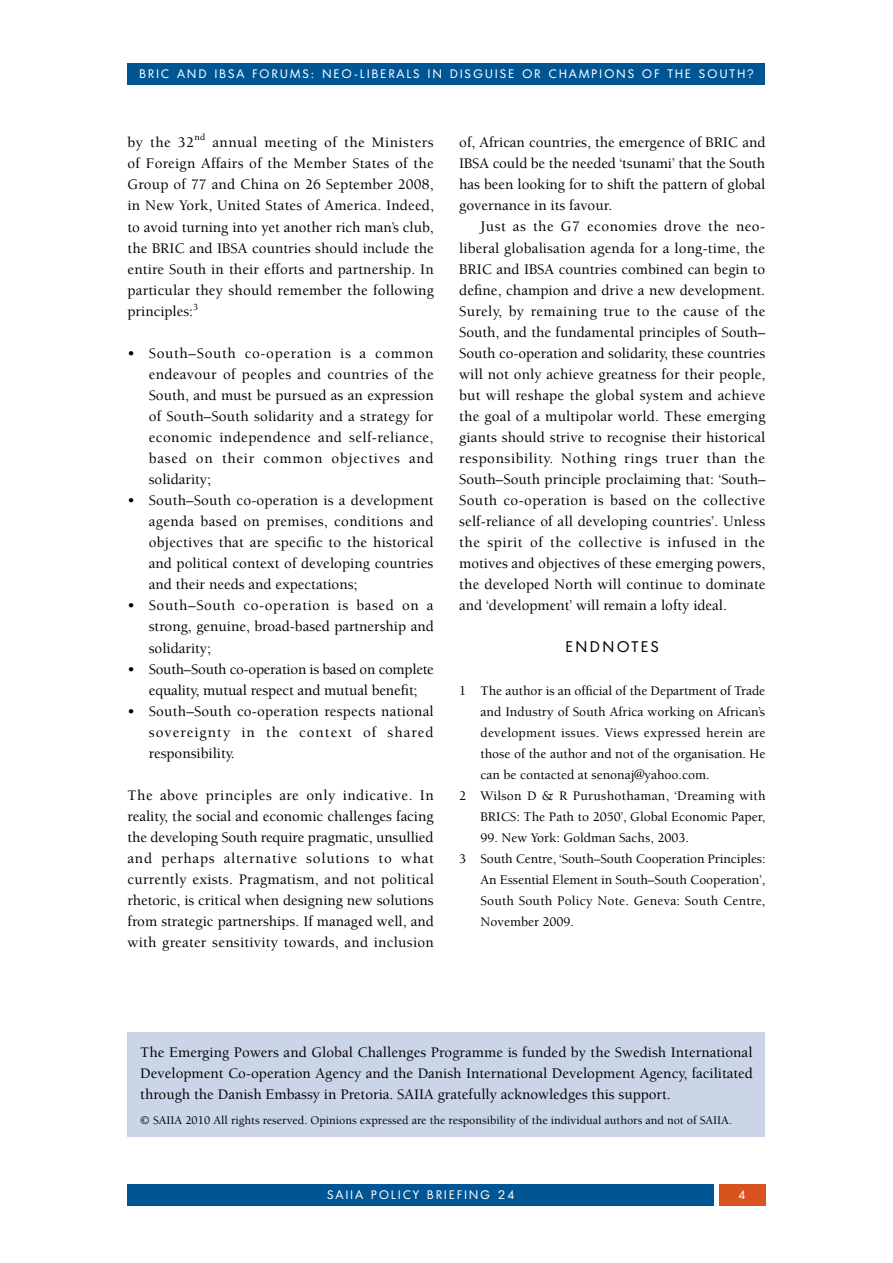
<style>
.page{position:relative;width:893px;height:1263px;background:#fff}
.page>*{position:absolute;margin:0;border:0;box-sizing:border-box;transform-origin:0 0}
.t1{font:500 15px/21px "Berkeley Std";color:#000;text-align:justify}
.t2{font:15px "Montreal";letter-spacing:.2em;color:#000}
.t3{font:500 13.5px "Berkeley Std";color:#000}
.t4{font:500 13.5px "Berkeley Std";letter-spacing:.02em;color:#000}
.t5{font:500 12px "Berkeley Std";color:#000}
.t6{font:12px "Montreal";letter-spacing:.2em;color:#fff}
.t7{font:500 9.6px "Berkeley Std";color:#000}
</style>
<div class="page">
<div style="left:128px;top:1184px;width:586px;height:21px;background:#005695"></div>
<div style="left:128px;top:63px;width:637px;height:21px;background:#005695"></div>
<div style="left:719px;top:1184px;width:46px;height:21px;background:#d9531e"></div>
<div style="left:128px;top:1032px;width:637px;height:105px;background:#cbd5e8"></div>
<p class="t6" style="left:139px;top:67px;width:8px">BRI</p>
<p class="t6" style="left:161px;top:67px;width:61px">C AND IBS</p>
<p class="t6" style="left:237px;top:67px;width:518px">A FORUMS: NE O-LIBERALS IN DISG UISE OR CHAMPIONS OF THE SOUTH?</p>
<p class="t1" style="left:128px;top:132px;width:68px">by the 32</p>
<p class="t7" style="left:194px;top:132px;width:12px">nd</p>
<p class="t1" style="left:128px;top:132px;width:308px;text-indent:85px">annual meeting of the Ministers of Foreign Affairs of the Member States of the Group of 77 and China on 26 September 2008, in New York, United States of America. Indeed, to avoid turning into yet another rich man’s club, the BRIC and IBSA countries should include the entire South in their efforts and partnership. In particular they should remember the following principles:<sup>3</sup></p>
<p class="t1" style="left:149px;top:343px;width:287px;text-indent:-21px">• South–South co-operation is a common endeavour of peoples and countries of the South, and must be pursued as an expression of South–South solidarity and a strategy for economic independence and self-reliance, based on their common objectives and solidarity;</p>
<p class="t1" style="left:149px;top:490px;width:286px;text-indent:-21px">• South–South co-operation is a development agenda based on premises, conditions and objectives that are specific to the historical and political context of developing countries and their needs and expectations;</p>
<p class="t1" style="left:149px;top:595px;width:286px;text-indent:-21px">• South–South co-operation is based on a strong, genuine, broad-based partnership and solidarity;</p>
<p class="t1" style="left:128px;top:659px;width:308px;text-align:center">• South–South co-operation is based on complete equality, mutual respect and mutual benefit;</p>
<p class="t1" style="left:149px;top:701px;width:286px;text-indent:-21px">• South–South co-operation respects national sovereignty in the context of shared responsibility.</p>
<p class="t1" style="left:128px;top:785px;width:308px">The above principles are only indicative. In reality, the social and economic challenges facing the developing South require pragmatic, unsullied and perhaps alternative solutions to what currently exists. Pragmatism, and not political rhetoric, is critical when designing new solutions from strategic partnerships. If managed well, and with greater sensitivity towards, and inclusion</p>
<p class="t1" style="left:459px;top:132px;width:308px">of, African countries, the emergence of BRIC and IBSA could be the needed ‘tsunami’ that the South has been looking for to shift the pattern of global governance in its favour.</p>
<p class="t1" style="left:459px;top:217px;width:308px;text-indent:21px">Just as the G7 economies drove the neo&shy;liberal globalisation agenda for a long-time, the BRIC and IBSA countries combined can begin to define, champion and drive a new development.<br>Surely, by remaining true to the cause of the South, and the fundamental principles of South– South co-operation and solidarity, these countries will not only achieve greatness for their people, but will reshape the global system and achieve the goal of a multipolar world. These emerging giants should strive to recognise their historical responsibility. Nothing rings truer than the South–South principle proclaiming that: ‘South– South co-operation is based on the collective self-reliance of all developing countries’. Unless the spirit of the collective is infused in the motives and objectives of these emerging powers, the developed North will continue to dominate and ‘development’ will remain a lofty ideal.</p>
<p class="t2" style="left:566px;top:638px;width:94px">ENDNOTES</p>
<p class="t3" style="left:459px;top:683px;width:308px">1 The author is an official of the Department of Trade</p>
<p class="t3" style="left:480px;top:704px;width:286px">and Industry of South Africa working on African’s</p>
<p class="t4" style="left:480px;top:725px;width:287px">development issues. Views expressed herein are</p>
<p class="t3" style="left:480px;top:746px;width:286px">those of the author and not of the organisation. He</p>
<p class="t3" style="left:480px;top:767px;width:231px">can be contacted at senonaj@yahoo.com.</p>
<p class="t4" style="left:459px;top:788px;width:308px">2 Wilson D &amp; R Purushothaman, ‘Dreaming with</p>
<p class="t3" style="left:480px;top:809px;width:286px">BRICS: The Path to 2050’, Global Economic Paper,</p>
<p class="t3" style="left:480px;top:830px;width:210px">99. New York: Goldman Sachs, 2003.</p>
<p class="t3" style="left:459px;top:852px;width:308px">3 South Centre, ‘South–South Cooperation Principles:</p>
<p class="t3" style="left:480px;top:873px;width:286px">An Essential Element in South–South Cooperation’,</p>
<p class="t3" style="left:480px;top:894px;width:286px">South South Policy Note. Geneva: South Centre,</p>
<p class="t3" style="left:480px;top:915px;width:95px">November 2009.</p>
<p class="t1" style="left:140px;top:1042px;width:614px">The Emerging Powers and Global Challenges Programme is funded by the Swedish International Development Co-operation Agency and the Danish International Development Agency, facilitated through the Danish Embassy in Pretoria. SAIIA gratefully acknowledges this support.</p>
<p class="t5" style="left:140px;top:1114px;width:593px">© SAIIA 2010 All rights reserved. Opinions expressed are the responsibility of the individual authors and not of SAIIA.</p>
<p class="t6" style="left:328px;top:1188px;width:60px">SAII A POLI</p>
<p class="t6" style="left:403px;top:1188px;width:32px">CY BRI</p>
<p class="t6" style="left:449px;top:1188px;width:16px">EFIN</p>
<p class="t6" style="left:481px;top:1188px;width:35px">G 24</p>
<p class="t6" style="left:739px;top:1188px;width:8px">4</p>
</div>
